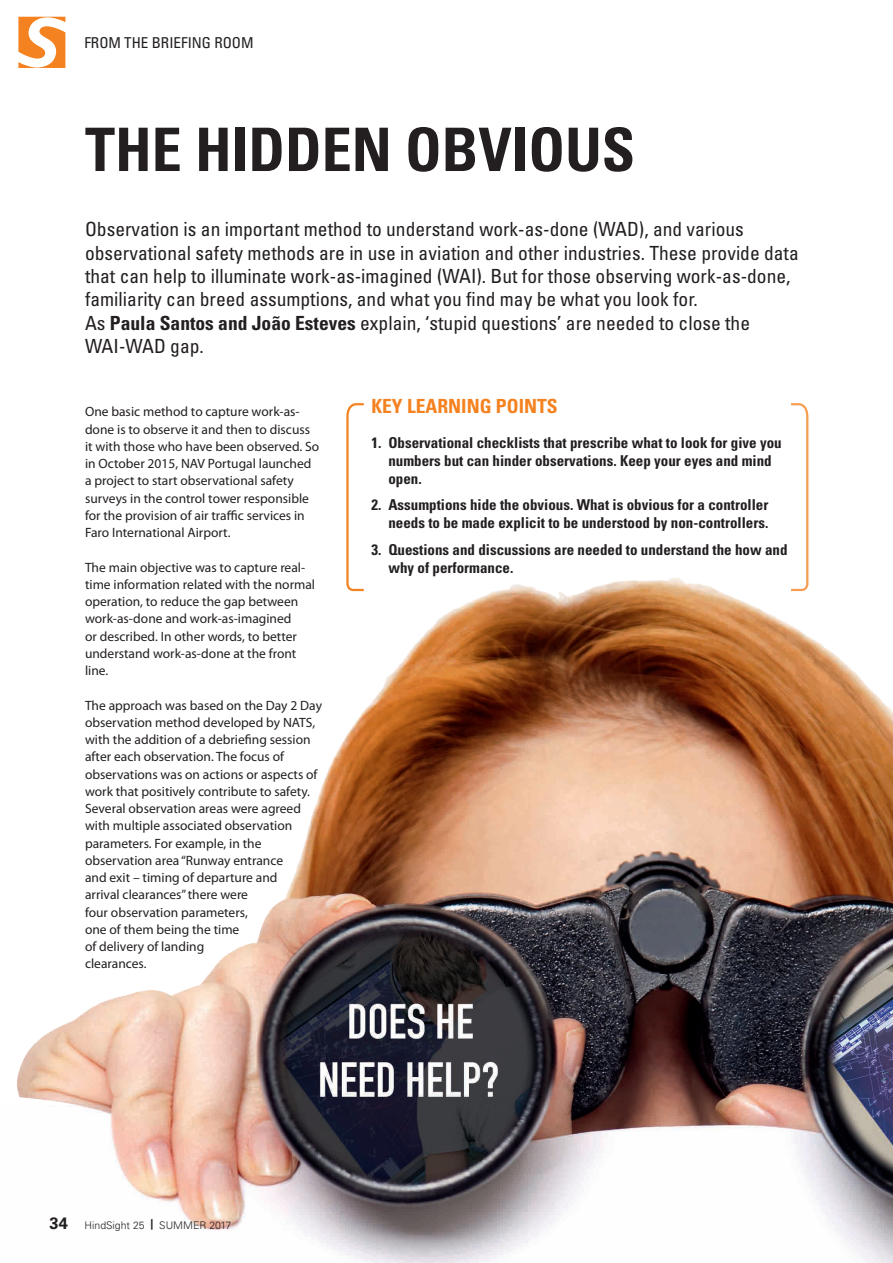
<style>
.page{position:relative;width:893px;height:1263px;background:#fff}
.page>*{position:absolute;margin:0;border:0;box-sizing:border-box;transform-origin:0 0}
.t1{font:700 condensed 60px "Univers LT Std";color:#231f20}
.t2{font:condensed 19.5px/23.4px "Univers LT Std";color:#231f20}
.t3{font:700 condensed 19.5px "Univers LT Std";color:#f58220}
.t4{font:700 condensed 15px/18px "Univers LT Std";color:#231f20}
.t5{font:condensed 15px "Univers LT Std";color:#231f20}
.t6{font:13.5px/17.2px "Myriad Pro";color:#231f20}
.t7{font:300 10.5px "Univers LT Std";color:#231f20}
.s1{font-weight:700}
.s2{font-weight:700;font-size:16.5px}
</style>
<div class="page">
<svg style="left:18px;top:17px;width:47px;height:51px"></svg>
<img style="left:16px;top:577px;width:877px;height:686px">
<svg style="left:345px;top:403px;width:21px;height:189px"></svg>
<svg style="left:789px;top:403px;width:21px;height:189px"></svg>
<p class="t5" style="left:84px;top:33px;width:171px">FROM THE BRIEFING ROOM</p>
<p class="t1" style="left:85px;top:113px;width:552px">THE HIDDEN OBVIOUS</p>
<p class="t2" style="left:85px;top:217px;width:715px">Observation is an important method to understand work-as-done (WAD), and various observational safety methods are in use in aviation and other industries. These provide data that can help to illuminate work-as-imagined (WAI). But for those observing work-as-done, familiarity can breed assumptions, and what you find may be what you look for.<br>As <span class="s1">Paula Santos and João Esteves</span> explain, ‘stupid questions’ are needed to close the WAI-WAD gap.</p>
<p class="t6" style="left:85px;top:403px;width:236px">One basic method to capture work-as&shy;done is to observe it and then to discuss it with those who have been observed. So in October 2015, NAV Portugal launched a project to start observational safety surveys in the control tower responsible for the provision of air traffic services in Faro International Airport.</p>
<p class="t6" style="left:85px;top:559px;width:232px">The main objective was to capture real&shy;time information related with the normal operation, to reduce the gap between work-as-done and work-as-imagined<br>or described. In other words, to better understand work-as-done at the front line.</p>
<p class="t6" style="left:85px;top:697px;width:238px">The approach was based on the Day 2 Day observation method developed by NATS, with the addition of a debriefing session after each observation. The focus of observations was on actions or aspects of work that positively contribute to safety.<br>Several observation areas were agreed with multiple associated observation parameters. For example, in the observation area “Runway entrance<br>and exit – timing of departure and<br>arrival clearances” there were<br>four observation parameters,<br>one of them being the time<br>of delivery of landing<br>clearances.</p>
<p class="t3" style="left:371px;top:394px;width:188px">KEY LEARNING POINTS</p>
<p class="t4" style="left:388px;top:433px;width:395px;text-indent:-17px">1. Observational checklists that prescribe what to look for give you numbers but can hinder observations. Keep your eyes and mind open.</p>
<p class="t4" style="left:371px;top:496px;width:398px;text-align:right">2. Assumptions hide the obvious. What is obvious for a controller needs to be made explicit to be understood by non-controllers.</p>
<p class="t4" style="left:388px;top:540px;width:401px;text-indent:-17px">3. Questions and discussions are needed to understand the how and why of performance.</p>
<p class="t7" style="left:50px;top:1219px;width:183px"><span class="s2">34</span> HindSight 25 <span class="s1">|</span> SUMMER 2017</p>
</div>
